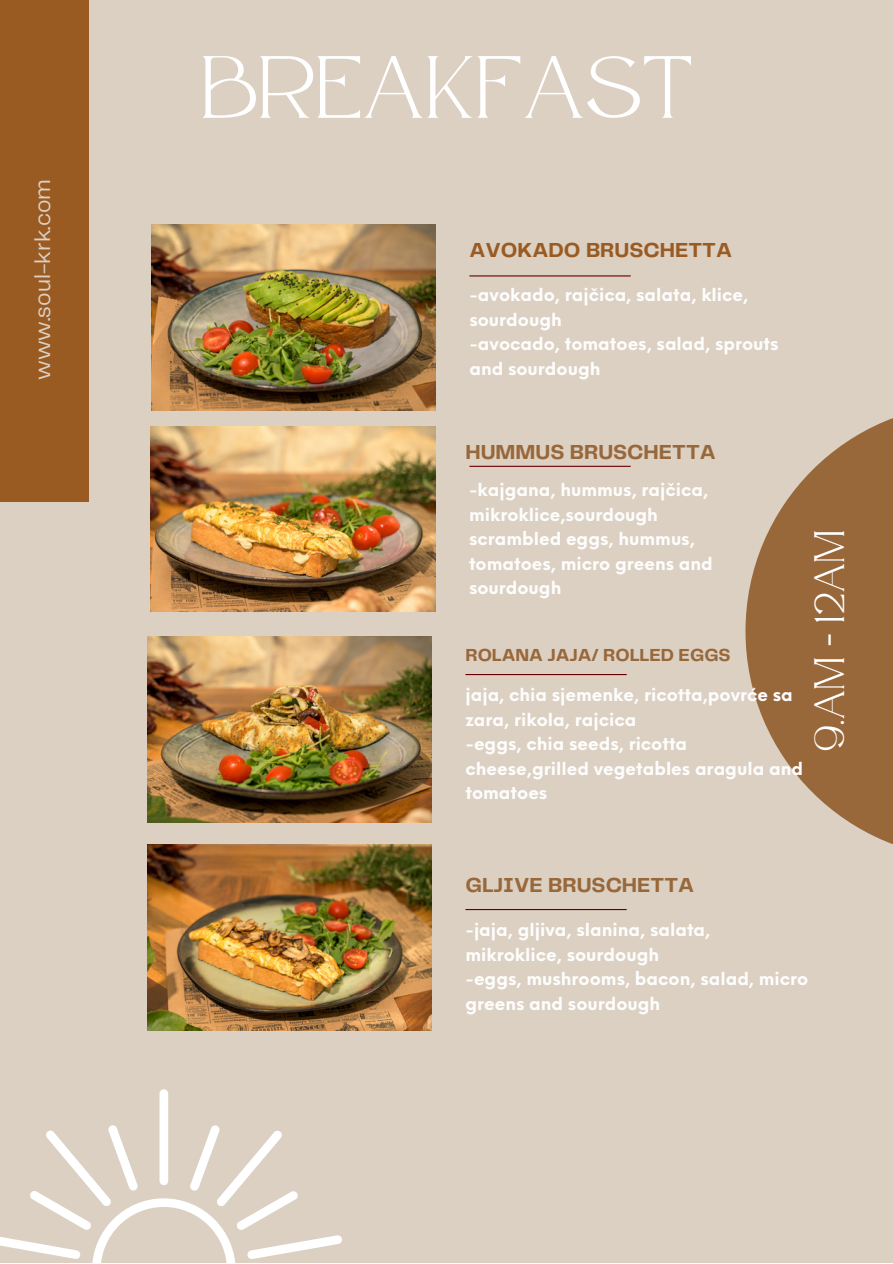
<style>
.page{position:relative;width:893px;height:1264px;background:#fff}
.page>*{position:absolute;margin:0;border:0;box-sizing:border-box;transform-origin:0 0}
.t1{font:88.2px "Atteron";color:#fff}
.t2{font:42.45px "Atteron";color:#fff}
.t3{font:22.5px "Telegraf";color:#dbd0c2}
.t4{font:700 21.15px "Telegraf";color:#98673a}
.t5{font:700 21.15px "Telegraf";color:#9a5b23}
.t6{font:700 18.15px "Telegraf";color:#98673a}
.t7{font:700 17.55px/24.5px "Neue Einstellung";color:#fefdfd}
</style>
<div class="page">
<div style="left:0;top:0;width:892px;height:1262px;background:#dbd0c2"></div>
<img style="left:147px;top:636px;width:284px;height:186px">
<img style="left:151px;top:426px;width:284px;height:186px">
<img style="left:151px;top:225px;width:284px;height:185px">
<hr style="left:465px;top:674px;width:161px;height:1px;background:#690000">
<hr style="left:469px;top:275px;width:161px;height:1px;background:#690000">
<div style="left:0;top:0;width:89px;height:502px;background:#9a5b23"></div>
<img style="left:147px;top:844px;width:284px;height:186px">
<hr style="left:465px;top:909px;width:161px;height:1px;background:#690000">
<svg style="left:745px;top:418px;width:147px;height:426px;fill:#98673a"></svg>
<hr style="left:469px;top:466px;width:161px;height:1px;background:#690000">
<svg style="left:0;top:1089px;width:342px;height:173px"></svg>
<p class="t3" style="left:33px;top:380px;width:202px;rotate:-90deg">www.soul-krk.com</p>
<p class="t1" style="left:200px;top:36px;width:494px">BREAKFAST</p>
<p class="t5" style="left:469px;top:240px;width:264px">AVOKADO BRUSCHETTA</p>
<p class="t7" style="left:469px;top:281px;width:280px">-avokado, rajčica, salata, klice, sourdough</p>
<p class="t7" style="left:469px;top:330px;width:310px">-avocado, tomatoes, salad, sprouts and sourdough</p>
<p class="t4" style="left:465px;top:443px;width:252px">HUMMUS BRUSCHETTA</p>
<p class="t7" style="left:469px;top:476px;width:241px">-kajgana, hummus, rajčica, mikroklice,sourdough</p>
<p class="t7" style="left:469px;top:525px;width:245px">scrambled eggs, hummus, tomatoes, micro greens and sourdough</p>
<p class="t6" style="left:465px;top:646px;width:267px">ROLANA JAJA/ ROLLED EGGS</p>
<p class="t7" style="left:465px;top:681px;width:329px">jaja, chia sjemenke, ricotta,povrće sa zara, rikola, rajcica</p>
<p class="t7" style="left:465px;top:730px;width:339px">-eggs, chia seeds, ricotta cheese,grilled vegetables aragula and tomatoes</p>
<p class="t2" style="left:804px;top:750px;width:222px;rotate:-90deg">9.AM - 12AM</p>
<p class="t4" style="left:465px;top:876px;width:230px">GLJIVE BRUSCHETTA</p>
<p class="t7" style="left:465px;top:916px;width:246px">-jaja, gljiva, slanina, salata, mikroklice, sourdough</p>
<p class="t7" style="left:465px;top:964px;width:344px">-eggs, mushrooms, bacon, salad, micro greens and sourdough</p>
</div>
